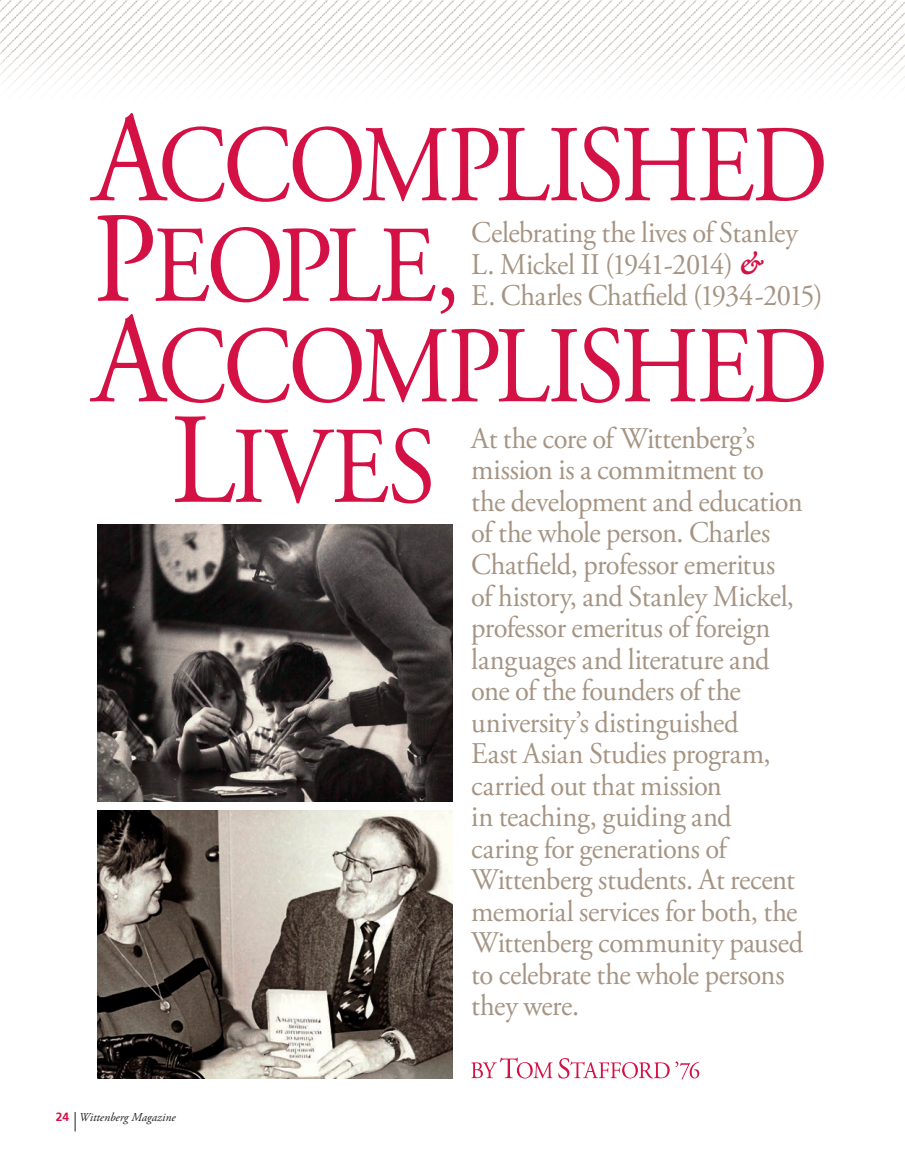
<style>
.page{position:relative;width:905px;height:1175px;background:#fff}
.page>*{position:absolute;margin:0;border:0;box-sizing:border-box;transform-origin:0 0}
.t1{font:108.9px "Adobe Garamond Pro";letter-spacing:-.035em;color:#d41145;scale:.9 1}
.t2{font:30px/31.5px "Adobe Garamond Pro";letter-spacing:-.015em;color:#a59483;scale:.95 1}
.t3{font:italic 12px "Adobe Garamond Pro";color:#231f20}
.s1{font-size:129px}
.s2{font-weight:700;font-style:italic;color:#d41145}
.s3{font-family:"Frutiger";font-weight:700;font-style:normal;color:#d41145}
</style>
<div class="page">
<svg style="left:75px;top:1112px;width:1px;height:19px"></svg>
<img style="left:98px;top:524px;width:354px;height:277px">
<img style="left:98px;top:810px;width:354px;height:268px">
<img style="left:0;top:0;width:904px;height:90px">
<svg style="left:471px;top:1057px;width:228px;height:22px"></svg>
<h1 class="t1" style="left:93px;top:100px;width:818px"><span class="s1">A</span>CCOMPLISHED</h1>
<h1 class="t1" style="left:93px;top:201px;width:409px"><span class="s1">P</span>EOPLE,</h1>
<h1 class="t1" style="left:93px;top:301px;width:818px"><span class="s1">A</span>CCOMPLISHED</h1>
<h1 class="t1" style="left:171px;top:402px;width:296px"><span class="s1">L</span>IVES</h1>
<p class="t2" style="left:471px;top:424px;width:351px">At the core of Wittenberg’s mission is a commitment to the development and education of the whole person. Charles<br>Chatfield, professor emeritus of history, and Stanley Mickel, professor emeritus of foreign languages and literature and one of the founders of the university’s distinguished<br>East Asian Studies program, carried out that mission<br>in teaching, guiding and caring for generations of<br>Wittenberg students. At recent memorial services for both, the<br>Wittenberg community paused to celebrate the whole persons they were.</p>
<p class="t2" style="left:471px;top:218px;width:371px">Celebrating the lives of Stanley<br>L. Mickel II (1941-2014) <span class="s2">&amp;<br></span>E. Charles Chatfield (1934-2015)</p>
<p class="t3" style="left:56px;top:1109px;width:121px"><span class="s3">24</span> Wittenberg Magazine</p>
</div>
